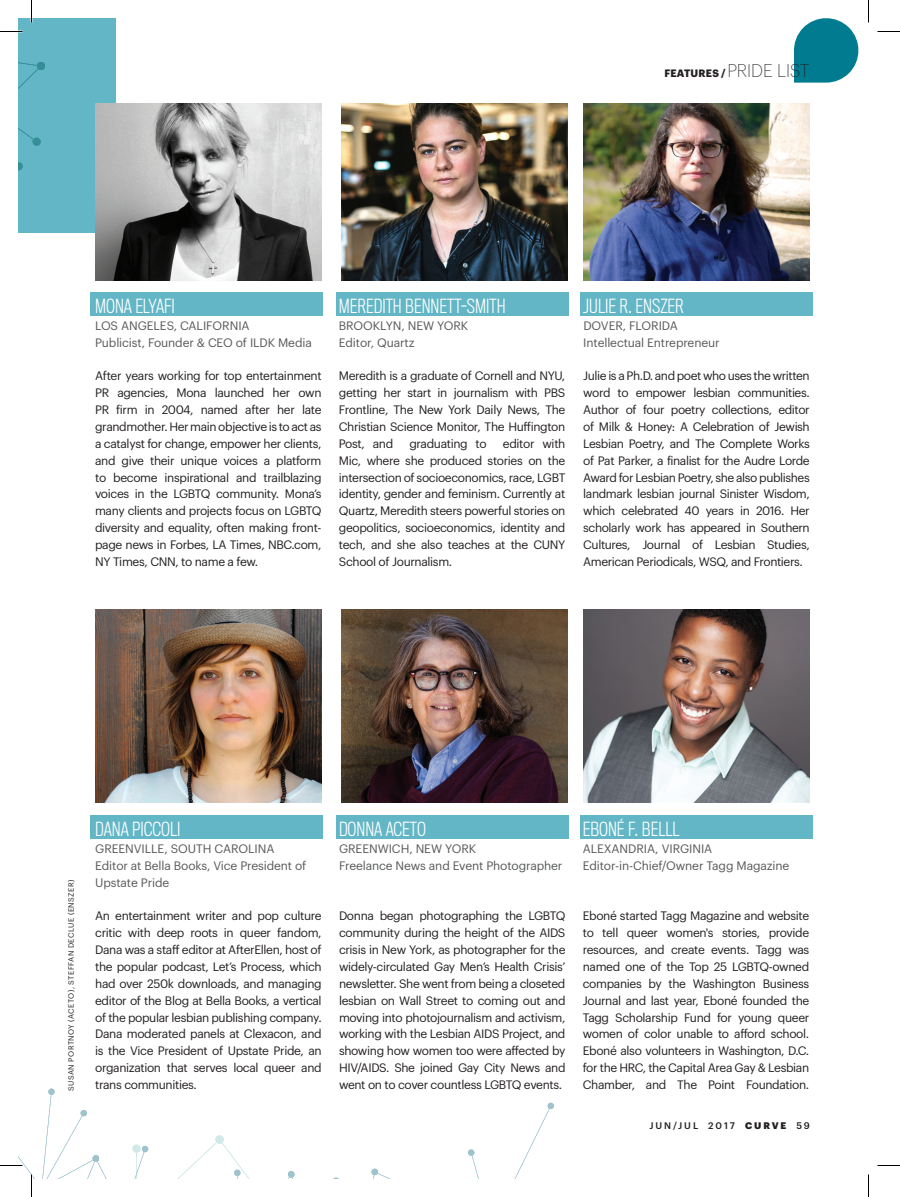
<style>
.page{position:relative;width:900px;height:1197px;background:#fff}
.page>*{position:absolute;margin:0;border:0;box-sizing:border-box;transform-origin:0 0}
.t1{font:300 18px "Titling Gothic FB Cond";color:#fff}
.t2{font:12px/16.8px "Graphik";letter-spacing:-.03em;color:#231f20;text-align:justify}
.t3{font:12px/16.8px "Graphik";letter-spacing:-.01em;color:#57585a}
.t4{font:700 10.5px "Graphik";letter-spacing:.02em;color:#231f20}
.t5{font:500 9.3px "Graphik";letter-spacing:.205em;color:#231f20}
.t6{font:7.5px "Graphik";letter-spacing:.055em;color:#231f20}
.s1{font-weight:200;font-size:18px}
.s2{font-weight:900}
</style>
<div class="page">
<div style="left:18px;top:18px;width:98px;height:214px;background:#62b6c5"></div>
<svg style="left:794px;top:18px;width:65px;height:65px"></svg>
<div style="left:91px;top:292px;width:232px;height:24px;background:#62b6c5"></div>
<div style="left:91px;top:815px;width:232px;height:24px;background:#62b6c5"></div>
<div style="left:336px;top:292px;width:232px;height:24px;background:#62b6c5"></div>
<div style="left:336px;top:815px;width:232px;height:24px;background:#62b6c5"></div>
<div style="left:581px;top:292px;width:232px;height:24px;background:#62b6c5"></div>
<div style="left:581px;top:815px;width:232px;height:24px;background:#62b6c5"></div>
<img style="left:95px;top:104px;width:226px;height:177px">
<img style="left:95px;top:610px;width:227px;height:192px">
<img style="left:341px;top:104px;width:227px;height:177px">
<img style="left:341px;top:610px;width:227px;height:192px">
<img style="left:584px;top:104px;width:226px;height:177px">
<img style="left:584px;top:610px;width:226px;height:192px">
<svg style="left:0;top:31px;width:22px;height:1px"></svg>
<svg style="left:878px;top:31px;width:22px;height:1px"></svg>
<svg style="left:878px;top:1165px;width:22px;height:1px"></svg>
<svg style="left:31px;top:0;width:1px;height:22px"></svg>
<svg style="left:0;top:1088px;width:554px;height:109px"></svg>
<svg style="left:868px;top:0;width:1px;height:22px"></svg>
<svg style="left:868px;top:1174px;width:1px;height:23px"></svg>
<p class="t4" style="left:664px;top:65px;width:147px">FEATURES / <span class="s1">PRIDE LIST</span></p>
<h1 class="t1" style="left:95px;top:295px;width:81px">MONA ELYAFI</h1>
<p class="t3" style="left:95px;top:316px;width:218px">LOS ANGELES, CALIFORNIA<br>Publicist, Founder &amp; CEO of ILDK Media</p>
<p class="t2" style="left:95px;top:366px;width:228px">After years working for top entertainment PR agencies, Mona launched her own PR firm in 2004, named after her late grandmother. Her main objective is to act as a catalyst for change, empower her clients, and give their unique voices a platform to become inspirational and trailblazing voices in the LGBTQ community. Mona’s many clients and projects focus on LGBTQ diversity and equality, often making front&shy;page news in Forbes, LA Times, NBC.com, NY Times, CNN, to name a few.</p>
<h1 class="t1" style="left:339px;top:295px;width:168px">MEREDITH BENNETT-SMITH</h1>
<p class="t3" style="left:339px;top:316px;width:131px">BROOKLYN, NEW YORK<br>Editor, Quartz</p>
<p class="t2" style="left:339px;top:366px;width:228px">Meredith is a graduate of Cornell and NYU, getting her start in journalism with PBS Frontline, The New York Daily News, The Christian Science Monitor, The Huffington Post, and</p>
<p class="t2" style="left:339px;top:434px;width:228px;text-indent:164px">editor with Mic, where she produced stories on the intersection of socioeconomics, race, LGBT identity, gender and feminism. Currently at Quartz, Meredith steers powerful stories on geopolitics, socioeconomics, identity and tech, and she also teaches at the CUNY School of Journalism.</p>
<p class="t2" style="left:409px;top:434px;width:79px">graduating to</p>
<h1 class="t1" style="left:583px;top:295px;width:102px">JULIE R. ENSZER</h1>
<p class="t3" style="left:583px;top:316px;width:138px">DOVER, FLORIDA<br>Intellectual Entrepreneur</p>
<p class="t2" style="left:583px;top:366px;width:228px">Julie is a Ph.D. and poet who uses the written word to empower lesbian communities.<br>Author of four poetry collections, editor of Milk &amp; Honey: A Celebration of Jewish Lesbian Poetry, and The Complete Works of Pat Parker, a finalist for the Audre Lorde Award for Lesbian Poetry, she also publishes landmark lesbian journal Sinister Wisdom, which celebrated 40 years in 2016. Her scholarly work has appeared in Southern Cultures, Journal of Lesbian Studies, American Periodicals, WSQ, and Frontiers.</p>
<p class="t6" style="left:65px;top:1091px;width:213px;rotate:-90deg">SUSAN PORTNOY (ACETO), STEFFAN DECLUE (ENSZER)</p>
<h1 class="t1" style="left:95px;top:819px;width:87px">DANA PICCOLI</h1>
<p class="t3" style="left:95px;top:839px;width:213px">GREENVILLE, SOUTH CAROLINA<br>Editor at Bella Books, Vice President of<br>Upstate Pride</p>
<p class="t2" style="left:95px;top:906px;width:228px">An entertainment writer and pop culture critic with deep roots in queer fandom, Dana was a staff editor at AfterEllen, host of the popular podcast, Let’s Process, which had over 250k downloads, and managing editor of the Blog at Bella Books, a vertical of the popular lesbian publishing company.<br>Dana moderated panels at Clexacon, and is the Vice President of Upstate Pride, an organization that serves local queer and trans communities.</p>
<h1 class="t1" style="left:339px;top:819px;width:88px">DONNA ACETO</h1>
<p class="t3" style="left:339px;top:839px;width:225px">GREENWICH, NEW YORK<br>Freelance News and Event Photographer</p>
<p class="t2" style="left:339px;top:906px;width:228px">Donna began photographing the LGBTQ community during the height of the AIDS crisis in New York, as photographer for the widely-circulated Gay Men’s Health Crisis’ newsletter. She went from being a closeted lesbian on Wall Street to coming out and moving into photojournalism and activism, working with the Lesbian AIDS Project, and showing how women too were affected by HIV/AIDS. She joined Gay City News and went on to cover countless LGBTQ events.</p>
<h1 class="t1" style="left:583px;top:819px;width:98px">EBONÉ F. BELLL</h1>
<p class="t3" style="left:583px;top:839px;width:208px">ALEXANDRIA, VIRGINIA<br>Editor-in-Chief/Owner Tagg Magazine</p>
<p class="t2" style="left:583px;top:906px;width:228px">Eboné started Tagg Magazine and website to tell queer women's stories, provide resources, and create events. Tagg was named one of the Top 25 LGBTQ-owned companies by the Washington Business Journal and last year, Eboné founded the Tagg Scholarship Fund for young queer women of color unable to afford school.<br>Eboné also volunteers in Washington, D.C. for the HRC, the Capital Area Gay &amp; Lesbian Chamber, and The Point Foundation.</p>
<p class="t5" style="left:649px;top:1119px;width:162px">JUN/JUL 2017 <span class="s2">CURVE</span> 59</p>
</div>
